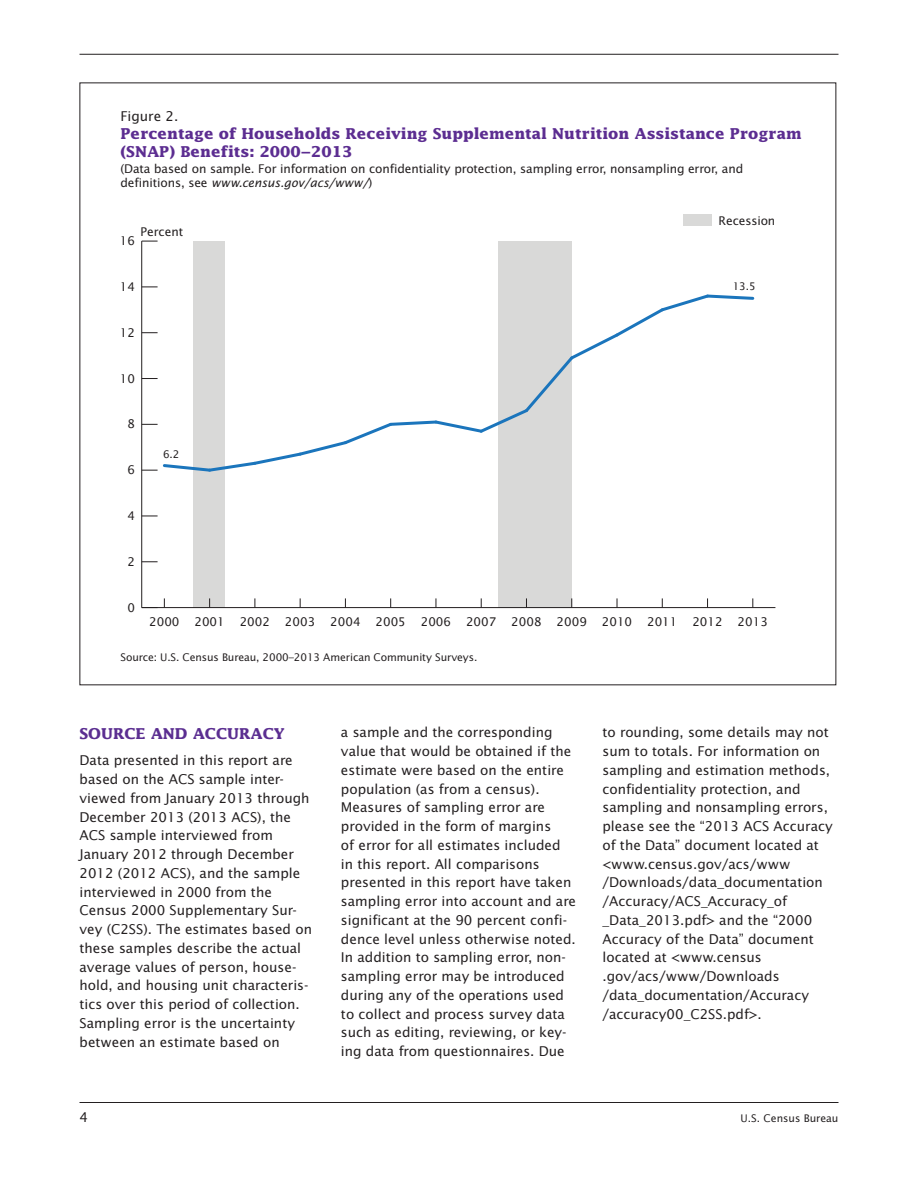
<style>
.page{position:relative;width:918px;height:1188px;background:#fff}
.page>*{position:absolute;margin:0;border:0;box-sizing:border-box;transform-origin:0 0}
.t1{font:700 15px/18px "Lucida";color:#5c2d91}
.subhead1{font:700 15px "Lucida";color:#5b2e91}
.body_text{font:13.5px/18.8px "Lucida Sans";color:#231f20}
.t2{font:12px/13.5px "Lucida Sans";letter-spacing:-.01em;color:#231f20}
.t3{font:10.5px "Lucida Sans";letter-spacing:-.01em;color:#231f20}
.s1{font-style:italic}
</style>
<div class="page">
<hr style="left:80px;top:1102px;width:758px;height:1px;background:#231f20">
<hr style="left:80px;top:54px;width:758px;height:1px;background:#231f20">
<div style="left:684px;top:214px;width:28px;height:12px;background:#d9d9d8"></div>
<div style="left:194px;top:241px;width:31px;height:367px;background:#d9d9d8"></div>
<div style="left:498px;top:241px;width:73px;height:367px;background:#d9d9d8"></div>
<hr style="left:142px;top:607px;width:633px;height:1px;background:#231f20">
<hr style="left:141px;top:241px;width:1px;height:367px;background:#231f20">
<svg style="left:142px;top:561px;width:16px;height:1px"></svg>
<svg style="left:142px;top:516px;width:16px;height:1px"></svg>
<svg style="left:142px;top:241px;width:16px;height:1px"></svg>
<svg style="left:142px;top:287px;width:613px;height:187px"></svg>
<p class="body_text" style="left:120px;top:107px;width:59px">Figure 2.</p>
<p class="t1" style="left:120px;top:124px;width:683px">Percentage of Households Receiving Supplemental Nutrition Assistance Program (SNAP) Benefits: 2000−2013</p>
<p class="t2" style="left:120px;top:162px;width:624px">(Data based on sample. For information on confidentiality protection, sampling error, nonsampling error, and definitions, see <span class="s1">www.census.gov/acs/www/</span>)</p>
<p class="t2" style="left:141px;top:225px;width:44px">Percent</p>
<p class="t2" style="left:120px;top:234px;width:17px">16</p>
<p class="t2" style="left:120px;top:280px;width:17px">14</p>
<p class="t2" style="left:120px;top:326px;width:17px">12</p>
<p class="t2" style="left:120px;top:372px;width:17px">10</p>
<p class="t2" style="left:128px;top:418px;width:9px">8</p>
<p class="t2" style="left:128px;top:463px;width:9px">6</p>
<p class="t2" style="left:128px;top:509px;width:9px">4</p>
<p class="t2" style="left:128px;top:555px;width:9px">2</p>
<p class="t2" style="left:128px;top:601px;width:9px">0</p>
<p class="t3" style="left:163px;top:449px;width:18px">6.2</p>
<p class="t2" style="left:719px;top:214px;width:58px">Recession</p>
<p class="t3" style="left:733px;top:280px;width:24px">13.5</p>
<p class="t2" style="left:149px;top:615px;width:620px">2000 2001 2002 2003 2004 2005 2006 2007 2008 2009 2010 2011 2012 2013</p>
<p class="t3" style="left:120px;top:651px;width:358px">Source: U.S. Census Bureau, 2000–2013 American Community Surveys.</p>
<p class="subhead1" style="left:80px;top:725px;width:207px">SOURCE AND ACCURACY</p>
<p class="body_text" style="left:80px;top:751px;width:234px">Data presented in this report are based on the ACS sample inter&shy;viewed from January 2013 through<br>December 2013 (2013 ACS), the<br>ACS sample interviewed from<br>January 2012 through December<br>2012 (2012 ACS), and the sample interviewed in 2000 from the<br>Census 2000 Supplementary Sur&shy;vey (C2SS). The estimates based on these samples describe the actual average values of person, house&shy;hold, and housing unit characteris&shy;tics over this period of collection.<br>Sampling error is the uncertainty between an estimate based on</p>
<p class="body_text" style="left:341px;top:723px;width:237px">a sample and the corresponding value that would be obtained if the estimate were based on the entire population (as from a census).<br>Measures of sampling error are provided in the form of margins<br>of error for all estimates included in this report. All comparisons presented in this report have taken sampling error into account and are significant at the 90 percent confi&shy;dence level unless otherwise noted.<br>In addition to sampling error, non&shy;sampling error may be introduced during any of the operations used to collect and process survey data such as editing, reviewing, or key&shy;ing data from questionnaires. Due</p>
<p class="body_text" style="left:602px;top:723px;width:232px">to rounding, some details may not sum to totals. For information on sampling and estimation methods, confidentiality protection, and sampling and nonsampling errors, please see the “2013 ACS Accuracy of the Data” document located at &lt;www.census.gov/acs/www /Downloads/data_documentation /Accuracy/ACS_Accuracy_of _Data_2013.pdf&gt; and the “2000<br>Accuracy of the Data” document located at &lt;www.census .gov/acs/www/Downloads /data_documentation/Accuracy /accuracy00_C2SS.pdf&gt;.</p>
<p class="body_text" style="left:80px;top:1108px;width:10px">4</p>
<p class="t3" style="left:741px;top:1112px;width:99px">U.S. Census Bureau</p>
</div>
